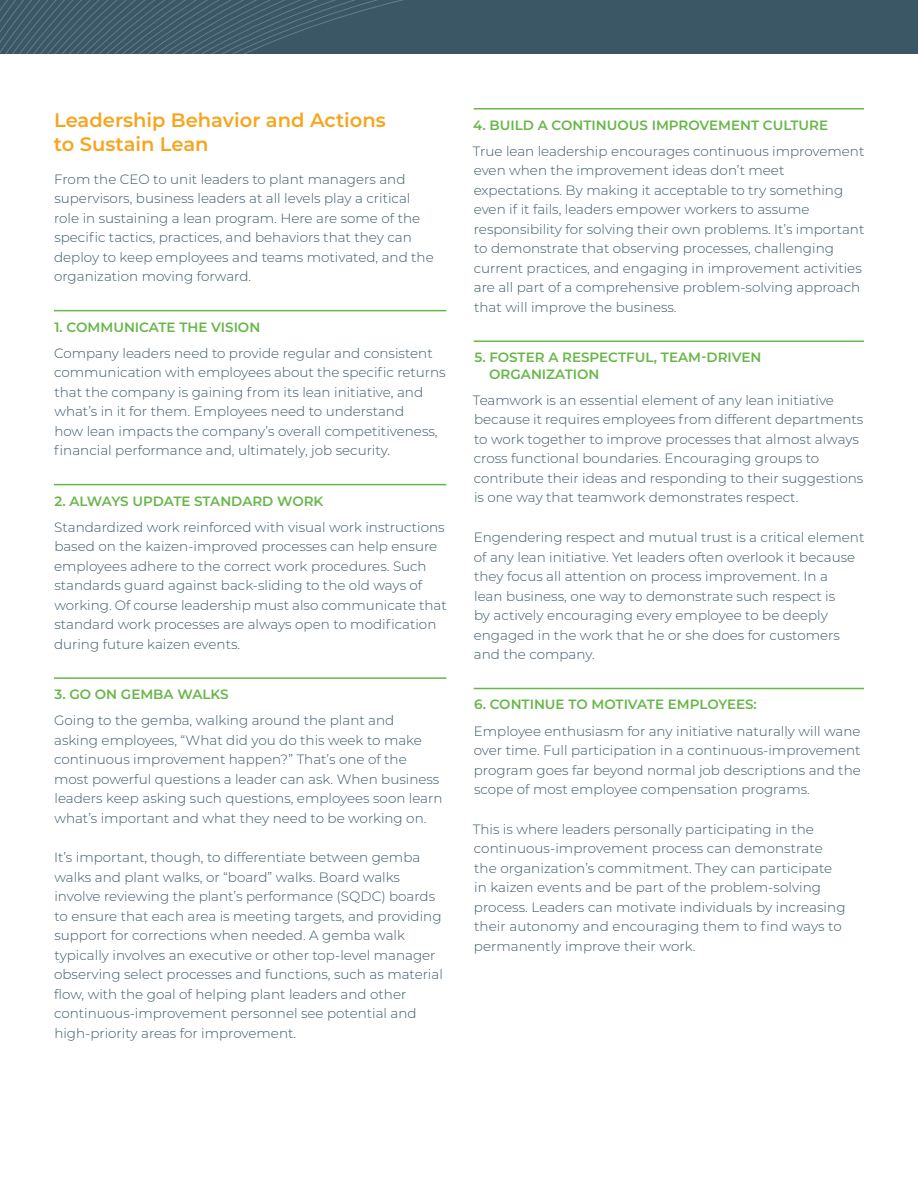
<style>
.page{position:relative;width:918px;height:1188px;background:#fff}
.page>*{position:absolute;margin:0;border:0;box-sizing:border-box;transform-origin:0 0}
.t1{font:600 19.5px/24px "Montserrat";color:#f7a51e}
.t2{font:300 13.5px/19.5px "Montserrat";color:#3b5765}
.t3{font:600 13.5px/16.5px "Montserrat";color:#67b748}
</style>
<div class="page">
<div style="left:0;top:0;width:918px;height:54px;background:#3b5765"></div>
<svg style="left:0;top:0;width:404px;height:54px"></svg>
<hr style="left:54px;top:310px;width:392px;height:1px;background:#67b748">
<hr style="left:54px;top:484px;width:392px;height:1px;background:#67b748">
<hr style="left:54px;top:677px;width:392px;height:2px;background:#67b748">
<hr style="left:474px;top:108px;width:390px;height:2px;background:#67b748">
<hr style="left:474px;top:340px;width:390px;height:2px;background:#67b748">
<hr style="left:474px;top:688px;width:390px;height:1px;background:#67b748">
<h1 class="t1" style="left:54px;top:107px;width:333px">Leadership Behavior and Actions to Sustain Lean</h1>
<p class="t2" style="left:54px;top:169px;width:381px">From the CEO to unit leaders to plant managers and supervisors, business leaders at all levels play a critical role in sustaining a lean program. Here are some of the specific tactics, practices, and behaviors that they can deploy to keep employees and teams motivated, and the organization moving forward.</p>
<p class="t3" style="left:54px;top:318px;width:207px">1. COMMUNICATE THE VISION</p>
<p class="t2" style="left:54px;top:343px;width:393px">Company leaders need to provide regular and consistent communication with employees about the specific returns that the company is gaining from its lean initiative, and what’s in it for them. Employees need to understand<br>how lean impacts the company’s overall competitiveness, financial performance and, ultimately, job security.</p>
<p class="t3" style="left:54px;top:492px;width:270px">2. ALWAYS UPDATE STANDARD WORK</p>
<p class="t2" style="left:54px;top:517px;width:394px">Standardized work reinforced with visual work instructions based on the kaizen-improved processes can help ensure employees adhere to the correct work procedures. Such standards guard against back-sliding to the old ways of working. Of course leadership must also communicate that standard work processes are always open to modification during future kaizen events.</p>
<p class="t3" style="left:55px;top:685px;width:176px">3. GO ON GEMBA WALKS</p>
<p class="t2" style="left:54px;top:710px;width:390px">Going to the gemba, walking around the plant and<br>asking employees, “What did you do this week to make continuous improvement happen?” That’s one of the most powerful questions a leader can ask. When business leaders keep asking such questions, employees soon learn what’s important and what they need to be working on.</p>
<p class="t2" style="left:54px;top:847px;width:390px">It’s important, though, to differentiate between gemba walks and plant walks, or “board” walks. Board walks involve reviewing the plant’s performance (SQDC) boards to ensure that each area is meeting targets, and providing support for corrections when needed. A gemba walk typically involves an executive or other top-level manager observing select processes and functions, such as material flow, with the goal of helping plant leaders and other continuous-improvement personnel see potential and high-priority areas for improvement.</p>
<p class="t3" style="left:473px;top:116px;width:356px">4. BUILD A CONTINUOUS IMPROVEMENT CULTURE</p>
<p class="t2" style="left:473px;top:141px;width:393px">True lean leadership encourages continuous improvement even when the improvement ideas don’t meet expectations. By making it acceptable to try something even if it fails, leaders empower workers to assume responsibility for solving their own problems. It’s important to demonstrate that observing processes, challenging current practices, and engaging in improvement activities are all part of a comprehensive problem-solving approach that will improve the business.</p>
<p class="t3" style="left:489px;top:349px;width:274px;text-indent:-15px">5. FOSTER A RESPECTFUL, TEAM-DRIVEN<br>ORGANIZATION</p>
<p class="t2" style="left:473px;top:390px;width:392px">Teamwork is an essential element of any lean initiative because it requires employees from different departments to work together to improve processes that almost always cross functional boundaries. Encouraging groups to contribute their ideas and responding to their suggestions is one way that teamwork demonstrates respect.</p>
<p class="t2" style="left:474px;top:527px;width:392px">Engendering respect and mutual trust is a critical element of any lean initiative. Yet leaders often overlook it because they focus all attention on process improvement. In a<br>lean business, one way to demonstrate such respect is<br>by actively encouraging every employee to be deeply engaged in the work that he or she does for customers and the company.</p>
<p class="t3" style="left:474px;top:696px;width:284px">6. CONTINUE TO MOTIVATE EMPLOYEES:</p>
<p class="t2" style="left:474px;top:721px;width:389px;text-align:justify">Employee enthusiasm for any initiative naturally will wane over time. Full participation in a continuous-improvement program goes far beyond normal job descriptions and the scope of most employee compensation programs.</p>
<p class="t2" style="left:473px;top:819px;width:374px">This is where leaders personally participating in the continuous-improvement process can demonstrate the organization’s commitment. They can participate in kaizen events and be part of the problem-solving process. Leaders can motivate individuals by increasing their autonomy and encouraging them to find ways to permanently improve their work.</p>
</div>
